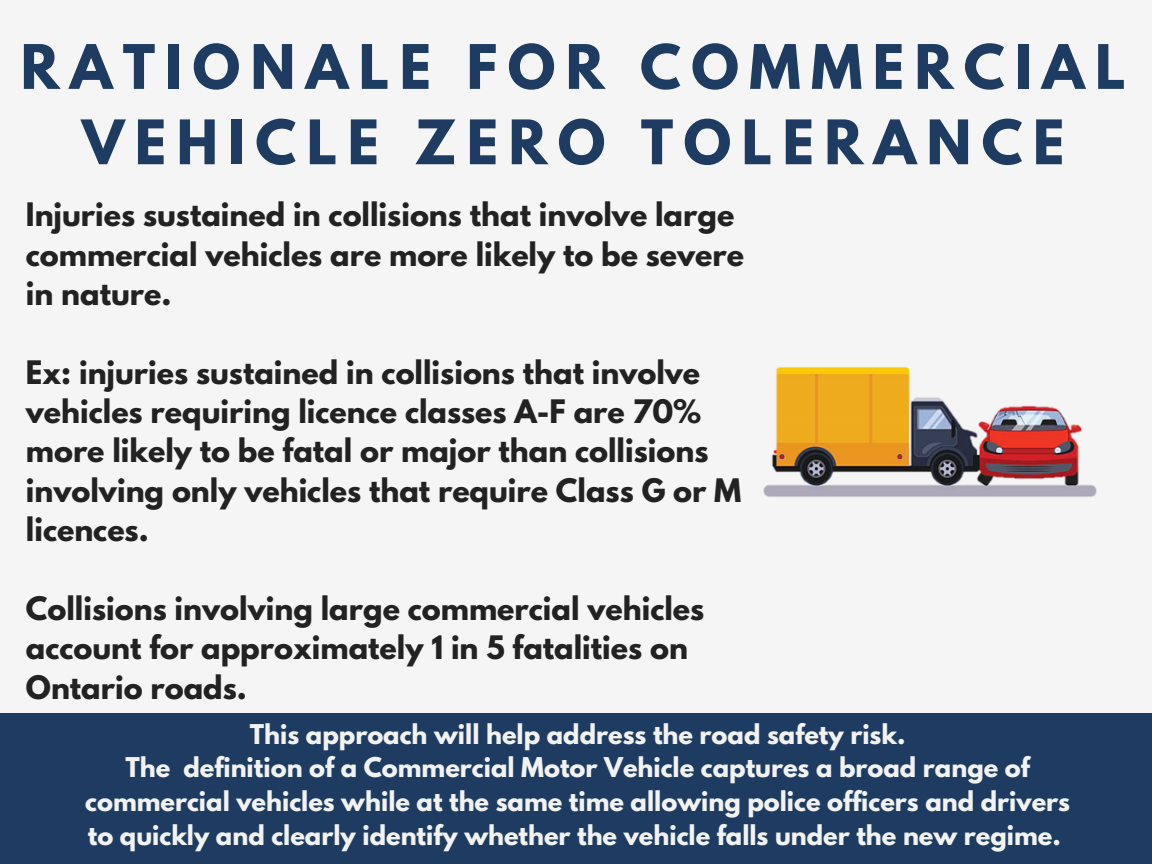
<style>
.page{position:relative;width:1152px;height:864px;background:#f5f5f5}
.page>*{position:absolute;margin:0;border:0;box-sizing:border-box;transform-origin:0 0}
.t1{font:700 54.3px/75.3px "League Spartan";letter-spacing:.19em;color:#1e3c61;text-align:center}
.t2{font:700 28.65px/39.3px "League Spartan";color:#222}
.t3{font:700 24.15px/33.8px "League Spartan";color:#f2f2f1;text-align:center}
</style>
<div class="page">
<img style="left:763px;top:366px;width:334px;height:131px">
<div style="left:0;top:713px;width:1152px;height:151px;background:#1e3c61"></div>
<h1 class="t1" style="left:21px;top:36px;width:1106px">RATIONALE FOR COMMERCIAL<br>VEHICLE ZERO TOLERANCE</h1>
<p class="t2" style="left:26px;top:199px;width:720px">Injuries sustained in collisions that involve large commercial vehicles are more likely to be severe in nature.</p>
<p class="t2" style="left:26px;top:356px;width:717px">Ex: injuries sustained in collisions that involve vehicles requiring licence classes A-F are 70% more likely to be fatal or major than collisions involving only vehicles that require Class G or M licences.</p>
<p class="t2" style="left:26px;top:592px;width:680px">Collisions involving large commercial vehicles account for approximately 1 in 5 fatalities on<br>Ontario roads.</p>
<p class="t3" style="left:85px;top:720px;width:986px">This approach will help address the road safety risk.<br>The definition of a Commercial Motor Vehicle captures a broad range of commercial vehicles while at the same time allowing police officers and drivers to quickly and clearly identify whether the vehicle falls under the new regime.</p>
</div>
